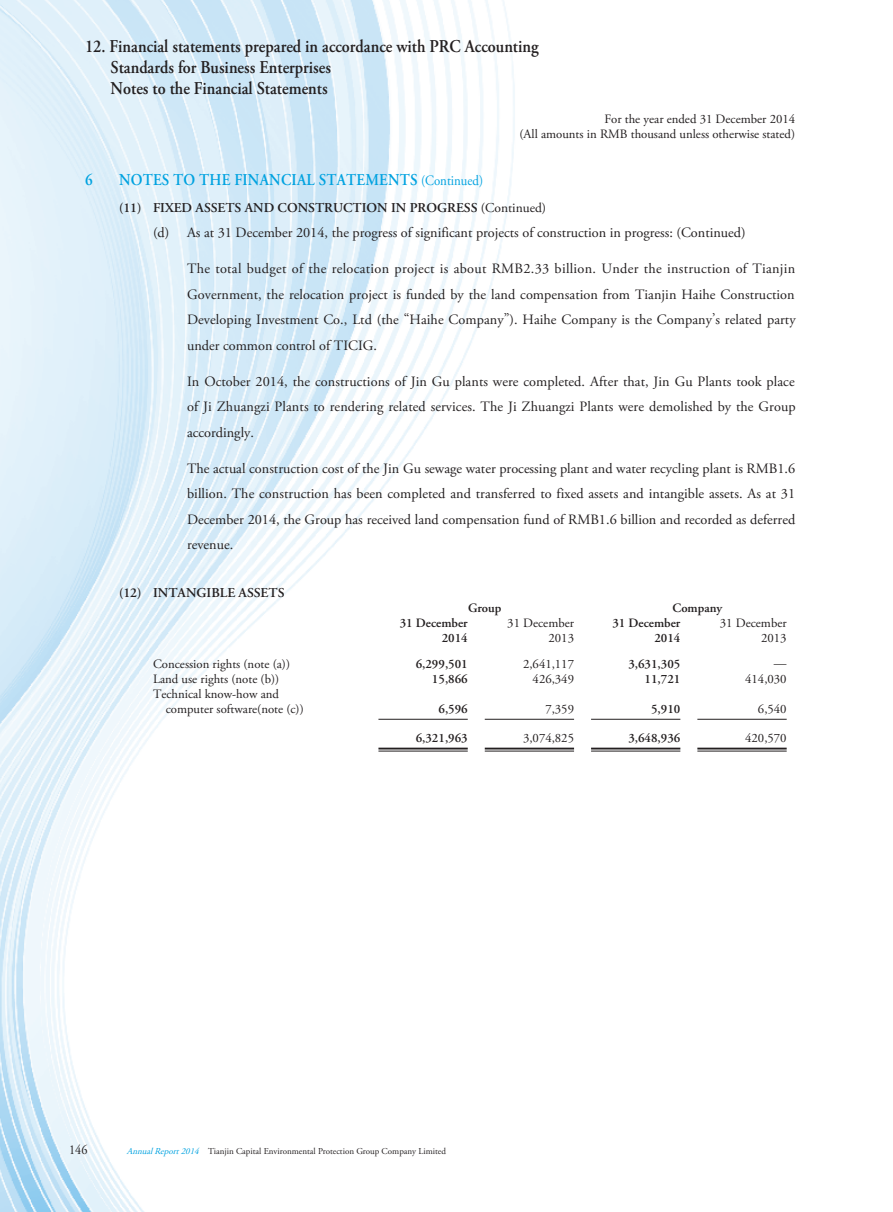
<style>
.page{position:relative;width:893px;height:1212px;background:#fff}
.page>*{position:absolute;margin:0;border:0;box-sizing:border-box;transform-origin:0 0}
.t1{font:600 18px/21px "Adobe Garamond Pro";color:#231f20;scale:.9 1}
._3__標題{font:600 16.5px "Adobe Garamond Pro";letter-spacing:.015em;color:#00a2e0;scale:.9 1}
._1__內文{font:14.25px/25.5px "Adobe Garamond Pro";color:#231f20;text-align:justify}
._5__副副標題{font:14.25px "Adobe Garamond Pro";color:#231f20}
._3__標題-2{font:14.25px "Adobe Garamond Pro";color:#00a2e0;scale:.9 1}
._4__副標題{font:600 13.5px "Adobe Garamond Pro";color:#231f20}
.t2{font:13.5px "Adobe Garamond Pro";color:#231f20;scale:.9 1}
._6__表內文{font:12.75px/15px "Adobe Garamond Pro";color:#231f20;text-align:right}
._6__表內文-2{font:600 12.75px "Adobe Garamond Pro";color:#231f20}
.t3{font:9px "Adobe Garamond Pro";color:#231f20}
.t4{font:italic 9px "Adobe Garamond Pro";color:#00a2e0}
.s1{font-weight:400}
</style>
<div class="page">
<img style="left:0;top:0;width:787px;height:1212px">
<hr style="left:378px;top:719px;width:90px;height:1px;background:#231f20">
<hr style="left:485px;top:719px;width:89px;height:1px;background:#231f20">
<hr style="left:591px;top:719px;width:89px;height:1px;background:#231f20">
<hr style="left:697px;top:719px;width:90px;height:1px;background:#231f20">
<hr style="left:378px;top:748px;width:90px;height:1px;background:#231f20">
<hr style="left:378px;top:751px;width:90px;height:1px;background:#231f20">
<hr style="left:485px;top:748px;width:89px;height:1px;background:#231f20">
<hr style="left:485px;top:751px;width:89px;height:1px;background:#231f20">
<hr style="left:591px;top:748px;width:89px;height:1px;background:#231f20">
<hr style="left:591px;top:751px;width:89px;height:1px;background:#231f20">
<hr style="left:697px;top:748px;width:90px;height:1px;background:#231f20">
<hr style="left:697px;top:751px;width:90px;height:1px;background:#231f20">
<p class="t1" style="left:111px;top:36px;width:477px;text-indent:-26px">12. Financial statements prepared in accordance with PRC Accounting<br>Standards for Business Enterprises<br>Notes to the Financial Statements</p>
<p class="_3__標題" style="left:85px;top:170px;width:10px">6</p>
<p class="_3__標題" style="left:119px;top:170px;width:333px">NOTES TO THE FINANCIAL STATEMENTS</p>
<p class="_3__標題-2" style="left:421px;top:172px;width:71px">(Continued(</p>
<p class="_6__表內文" style="left:519px;top:112px;width:277px">For the year ended 31 December 2014<br>(All amounts in RMB thousand unless otherwise stated(</p>
<p class="_4__副標題" style="left:119px;top:200px;width:24px">(11)</p>
<p class="_4__副標題" style="left:119px;top:585px;width:24px">(12)</p>
<p class="_4__副標題" style="left:153px;top:200px;width:395px">FIXED ASSETS AND CONSTRUCTION IN PROGRESS <span class="s1">(Continued(</span></p>
<p class="_5__副副標題" style="left:153px;top:224px;width:18px">)d(</p>
<p class="_5__副副標題" style="left:187px;top:224px;width:560px">As at 31 December 2014, the progress of significant projects of construction in progress (: Continued(</p>
<p class="_1__內文" style="left:187px;top:256px;width:610px">The total budget of the relocation project is about RMB2.33 billion. Under the instruction of Tianjin Government, the relocation project is funded by the land compensation from Tianjin Haihe Construction Developing Investment Co., Ltd (the “Haihe Company”). Haihe Company is the Company s’ related party under common control of TICIG.</p>
<p class="_1__內文" style="left:187px;top:369px;width:610px">In October 2014, the constructions of Jin Gu plants were completed. After that, Jin Gu Plants took place of Ji Zhuangzi Plants to rendering related services. The Ji Zhuangzi Plants were demolished by the Group accordingly.</p>
<p class="_1__內文" style="left:187px;top:456px;width:610px">The actual construction cost of the Jin Gu sewage water processing plant and water recycling plant is RMB1.6 billion. The construction has been completed and transferred to fixed assets and intangible assets. As at 31<br>December 2014, the Group has received land compensation fund of RMB1.6 billion and recorded as deferred revenue.</p>
<p class="_4__副標題" style="left:153px;top:585px;width:133px">INTANGIBLE ASSETS</p>
<p class="_6__表內文-2" style="left:468px;top:601px;width:35px">Group</p>
<p class="_6__表內文-2" style="left:672px;top:601px;width:51px">Company</p>
<p class="_6__表內文" style="left:153px;top:657px;width:138px">Concession rights (note ((a(</p>
<p class="_6__表內文-2" style="left:400px;top:616px;width:69px">31 December</p>
<p class="_6__表內文-2" style="left:442px;top:631px;width:28px">2014</p>
<p class="_6__表內文-2" style="left:416px;top:656px;width:54px">6,299,501</p>
<p class="_6__表內文" style="left:507px;top:616px;width:68px">31 December</p>
<p class="_6__表內文" style="left:549px;top:631px;width:27px">2013</p>
<p class="_6__表內文" style="left:523px;top:657px;width:52px">2,641,117</p>
<p class="_6__表內文-2" style="left:612px;top:616px;width:69px">31 December</p>
<p class="_6__表內文-2" style="left:654px;top:631px;width:28px">2014</p>
<p class="_6__表內文-2" style="left:628px;top:656px;width:54px">3,631,305</p>
<p class="_6__表內文" style="left:720px;top:616px;width:68px">31 December</p>
<p class="_6__表內文" style="left:761px;top:631px;width:27px">2013</p>
<p class="_6__表內文" style="left:774px;top:656px;width:14px">—</p>
<p class="_6__表內文" style="left:153px;top:672px;width:128px">Land use rights (note ( (b(</p>
<p class="_6__表內文" style="left:153px;top:687px;width:127px">Technical know-how and</p>
<p class="_6__表內文-2" style="left:432px;top:671px;width:37px">15,866</p>
<p class="_6__表內文" style="left:533px;top:672px;width:43px">426,349</p>
<p class="_6__表內文-2" style="left:645px;top:671px;width:37px">11,721</p>
<p class="_6__表內文" style="left:745px;top:672px;width:43px">414,030</p>
<p class="_6__表內文" style="left:166px;top:702px;width:139px">computer software(note ((c(</p>
<p class="_6__表內文-2" style="left:438px;top:701px;width:31px">6,596</p>
<p class="_6__表內文" style="left:545px;top:702px;width:30px">7,359</p>
<p class="_6__表內文-2" style="left:651px;top:701px;width:31px">5,910</p>
<p class="_6__表內文" style="left:758px;top:702px;width:30px">6,540</p>
<p class="_6__表內文-2" style="left:416px;top:730px;width:54px">6,321,963</p>
<p class="_6__表內文" style="left:523px;top:730px;width:52px">3,074,825</p>
<p class="_6__表內文-2" style="left:628px;top:730px;width:54px">3,648,936</p>
<p class="_6__表內文" style="left:745px;top:730px;width:43px">420,570</p>
<p class="t2" style="left:69px;top:1142px;width:22px">146</p>
<p class="t4" style="left:127px;top:1146px;width:77px">Annual Report 2014</p>
<p class="t3" style="left:208px;top:1146px;width:239px">Tianjin Capital Environmental Protection Group Company Limited</p>
</div>
